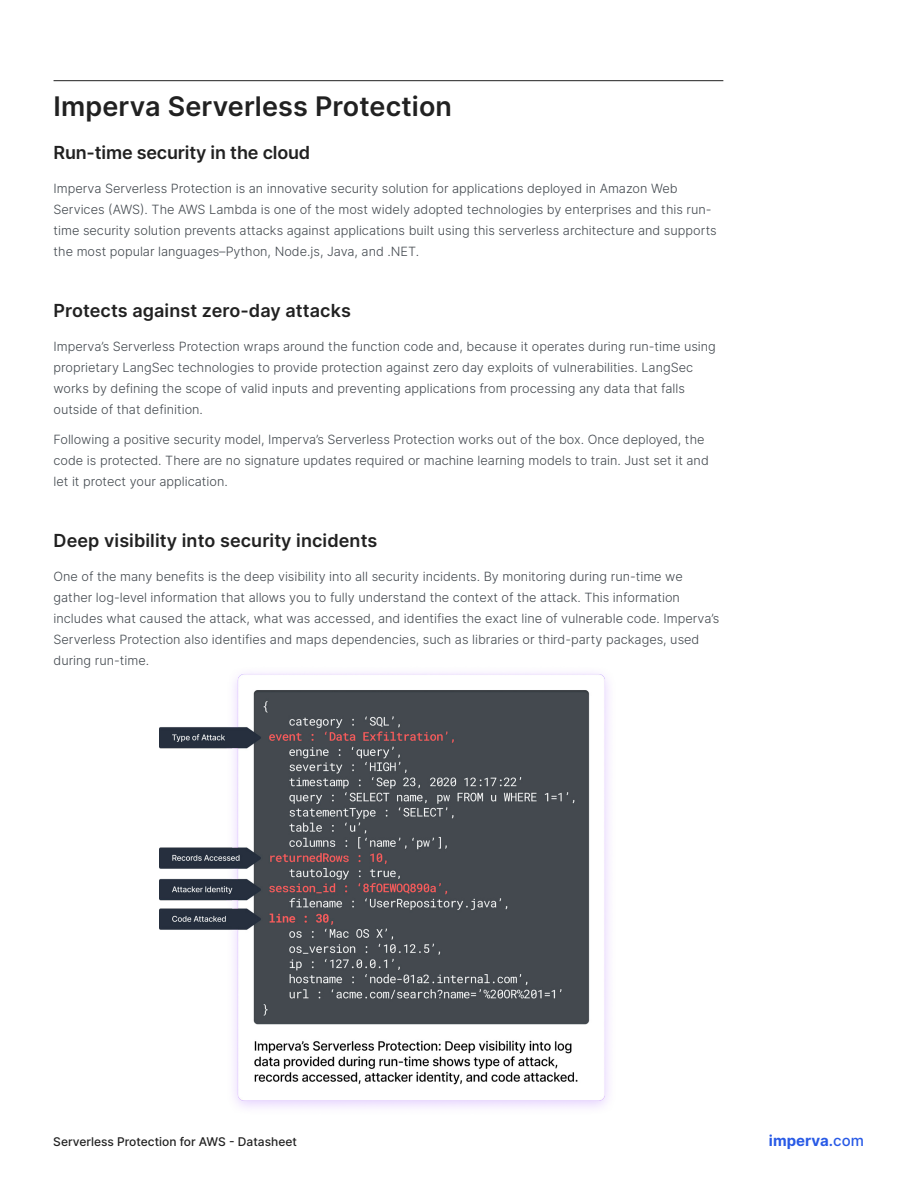
<style>
.page{position:relative;width:918px;height:1188px;background:#fff}
.page>*{position:absolute;margin:0;border:0;box-sizing:border-box;transform-origin:0 0}
.t1{font:600 27px "Inter";letter-spacing:.005em;color:#212121}
.t2{font:600 18px "Inter";letter-spacing:.005em;color:#212121}
.t3{font:700 15px "Inter";color:#285ae6}
.t4{font:300 12.75px/21px "Inter";color:#43494f}
.t5{font:500 12px "Inter";color:#212121}
.s1{font-weight:600}
.s2{font-weight:500}
</style>
<div class="page">
<hr style="left:54px;top:80px;width:669px;height:1px;background:#212121">
<img style="left:159px;top:673px;width:450px;height:436px">
<h1 class="t1" style="left:54px;top:86px;width:400px">Imperva Serverless Protection</h1>
<h2 class="t2" style="left:54px;top:139px;width:258px">Run-time security in the cloud</h2>
<p class="t4" style="left:54px;top:178px;width:665px">Imperva Serverless Protection is an innovative security solution for applications deployed in Amazon Web Services (AWS). The AWS Lambda is one of the most widely adopted technologies by enterprises and this run&shy;time security solution prevents attacks against applications built using this serverless architecture and supports the most popular languages–Python, Node.js, Java, and .NET.</p>
<h2 class="t2" style="left:54px;top:297px;width:299px">Protects against zero-day attacks</h2>
<p class="t4" style="left:54px;top:336px;width:664px">Imperva’s Serverless Protection wraps around the function code and, because it operates during run-time using proprietary LangSec technologies to provide protection against zero day exploits of vulnerabilities. LangSec works by defining the scope of valid inputs and preventing applications from processing any data that falls outside of that definition.</p>
<p class="t4" style="left:54px;top:429px;width:657px">Following a positive security model, Imperva’s Serverless Protection works out of the box. Once deployed, the code is protected. There are no signature updates required or machine learning models to train. Just set it and let it protect your application.</p>
<h2 class="t2" style="left:54px;top:527px;width:325px">Deep visibility into security incidents</h2>
<p class="t4" style="left:54px;top:566px;width:667px">One of the many benefits is the deep visibility into all security incidents. By monitoring during run-time we gather log-level information that allows you to fully understand the context of the attack. This information includes what caused the attack, what was accessed, and identifies the exact line of vulnerable code. Imperva’s Serverless Protection also identifies and maps dependencies, such as libraries or third-party packages, used during run-time.</p>
<p class="t5" style="left:53px;top:1132px;width:245px">Serverless Protection for AWS - Datasheet</p>
<p class="t3" style="left:769px;top:1129px;width:97px">imperva<span class="s1">.</span><span class="s2">com</span></p>
</div>
